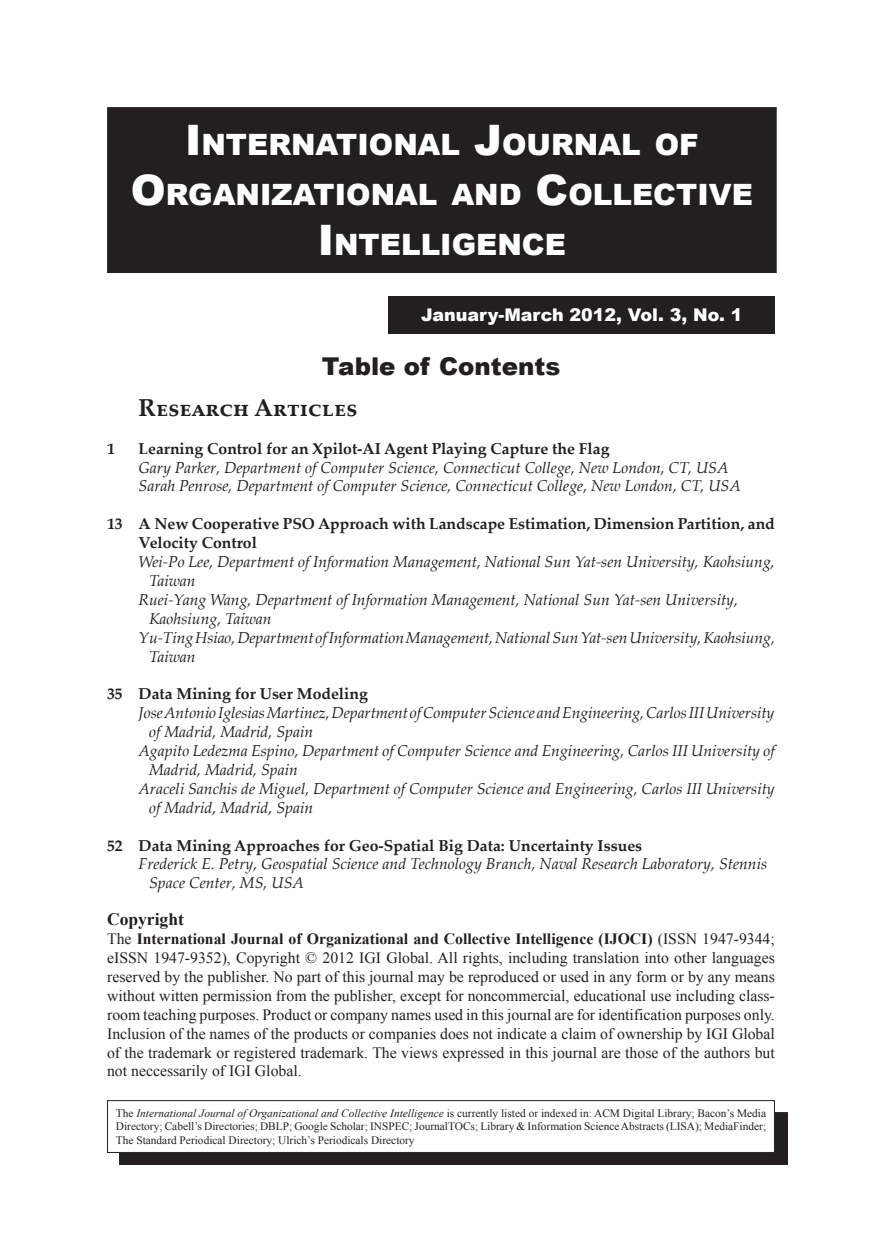
<style>
.page{position:relative;width:882px;height:1260px;background:#fff}
.page>*{position:absolute;margin:0;border:0;box-sizing:border-box;transform-origin:0 0}
.t1{font:900 29.4px/50.4px "Arial";color:#fff;text-align:center}
.hanging_indent{font:700 24.5px "Palatino Linotype";color:#231f20}
.t2{font:900 24.5px "Arial";color:#231f20}
.t3{font:900 17.5px "Arial";color:#fff}
.BackCFASubheads{font:700 17.5px "Times New Roman";color:#231f20}
.hanging_indent-2{font:italic 15.75px "Palatino Linotype";color:#231f20}
.Para_No_Ind{font:15.75px/18.9px "Times New Roman";color:#231f20;text-align:justify}
.hanging_indent-3{font:700 15.75px/18.9px "Palatino Linotype";color:#231f20}
.t4{font:11.38px/13.7px "Times New Roman";color:#231f20;text-align:justify}
.s1{font-size:42px}
.s2{font-weight:700}
.s3{font-style:italic}
</style>
<div class="page">
<div style="left:389px;top:296px;width:386px;height:38px;background:#231f20"></div>
<div style="left:108px;top:108px;width:668px;height:164px;background:#231f20"></div>
<div style="left:107px;top:107px;width:670px;height:166px;border:2px solid #231f20"></div>
<div style="left:119px;top:1112px;width:668px;height:53px;background:#231f20"></div>
<div style="left:108px;top:1101px;width:666px;height:51px;background:#fff"></div>
<div style="left:107px;top:1100px;width:668px;height:53px;border:1px solid #231f20"></div>
<p class="t1" style="left:131px;top:118px;width:624px"><span class="s1">I</span>NTERNATIONAL <span class="s1">J</span>OURNAL OF<br><span class="s1">O</span>RGANIZATI ONAL AND <span class="s1">C</span>OLLECTIVE<br><span class="s1">I</span>NTELLIGENCE</p>
<p class="t3" style="left:421px;top:302px;width:323px">January-March 2012, Vol. 3, No. 1</p>
<p class="t2" style="left:322px;top:348px;width:240px">Table of Contents</p>
<p class="hanging_indent" style="left:139px;top:390px;width:220px">Research Articles</p>
<p class="hanging_indent-3" style="left:107px;top:438px;width:9px">1</p>
<p class="hanging_indent-3" style="left:139px;top:438px;width:472px">Learning Control for an Xpilot-AI Agent Playing Capture the Flag</p>
<p class="hanging_indent-2" style="left:139px;top:456px;width:591px">Gary Parker, Department of Computer Science, Connecticut College, New London, CT, USA</p>
<p class="hanging_indent-2" style="left:139px;top:475px;width:604px">Sarah Penrose, Department of Computer Science, Connecticut College, New London, CT, USA</p>
<p class="hanging_indent-3" style="left:139px;top:514px;width:638px;text-indent:-31px">13 A New Cooperative PSO Approach with Landscape Estimation, Dimension Partition, and<br>Velocity Control</p>
<p class="hanging_indent-2" style="left:139px;top:550px;width:638px">Wei-Po Lee, Department of Information Management, National Sun Yat-sen University, Kaohsiung,</p>
<p class="hanging_indent-2" style="left:149px;top:569px;width:48px">Taiwan</p>
<p class="hanging_indent-2" style="left:139px;top:588px;width:601px">Ruei-Yang Wang, Department of Information Management, National Sun Yat-sen University,</p>
<p class="hanging_indent-2" style="left:149px;top:607px;width:124px">Kaohsiung, Taiwan</p>
<p class="hanging_indent-2" style="left:139px;top:626px;width:638px">Yu-Ting Hsiao, Department of Information Management, National Sun Yat-sen University, Kaohsiung,</p>
<p class="hanging_indent-2" style="left:149px;top:645px;width:48px">Taiwan</p>
<p class="hanging_indent-3" style="left:107px;top:684px;width:262px">35 Data Mining for User Modeling</p>
<p class="hanging_indent-2" style="left:139px;top:702px;width:637px">Jose Antonio Iglesias Martinez, Department of Computer Science and Engineering, Carlos III University</p>
<p class="hanging_indent-2" style="left:149px;top:721px;width:166px">of Madrid, Madrid, Spain</p>
<p class="hanging_indent-2" style="left:139px;top:739px;width:638px">Agapito Ledezma Espino, Department of Computer Science and Engineering, Carlos III University of</p>
<p class="hanging_indent-2" style="left:149px;top:758px;width:150px">Madrid, Madrid, Spain</p>
<p class="hanging_indent-2" style="left:139px;top:777px;width:638px">Araceli Sanchis de Miguel, Department of Computer Science and Engineering, Carlos III University</p>
<p class="hanging_indent-2" style="left:149px;top:796px;width:166px">of Madrid, Madrid, Spain</p>
<p class="hanging_indent-3" style="left:107px;top:835px;width:537px">52 Data Mining Approaches for Geo-Spatial Big Data: Uncertainty Issues</p>
<p class="hanging_indent-2" style="left:139px;top:853px;width:630px">Frederick E. Petry, Geospatial Science and Technology Branch, Naval Research Laboratory, Stennis</p>
<p class="hanging_indent-2" style="left:149px;top:872px;width:156px">Space Center, MS, USA</p>
<p class="BackCFASubheads" style="left:107px;top:907px;width:78px">Copyright</p>
<p class="Para_No_Ind" style="left:107px;top:929px;width:669px">The <span class="s2">International Journal of Organizational and Collective Intelligence (IJOCI)</span> (ISSN 1947-9344; eISSN 1947-9352), Copyright © 2012 IGI Global. All rights, including translation into other languages reserved by the publisher. No part of this journal may be reproduced or used in any form or by any means without witten permission from the publisher, except for noncommercial, educational use including class&shy;room teaching purposes. Product or company names used in this journal are for identification purposes only.<br>Inclusion of the names of the products or companies does not indicate a claim of ownership by IGI Global of the trademark or registered trademark. The views expressed in this journal are those of the authors but not neccessarily of IGI Global.</p>
<p class="t4" style="left:116px;top:1106px;width:652px">The <span class="s3">International Journal of Organizational and Collective Intelligence</span> is currently listed or indexed in: ACM Digital Library; Bacon’s Media Directory; Cabell’s Directories; DBLP; Google Scholar; INSPEC; JournalTOCs; Library &amp; Information Science Abstracts (LISA); MediaFinder; The Standard Periodical Directory; Ulrich’s Periodicals Directory</p>
</div>
